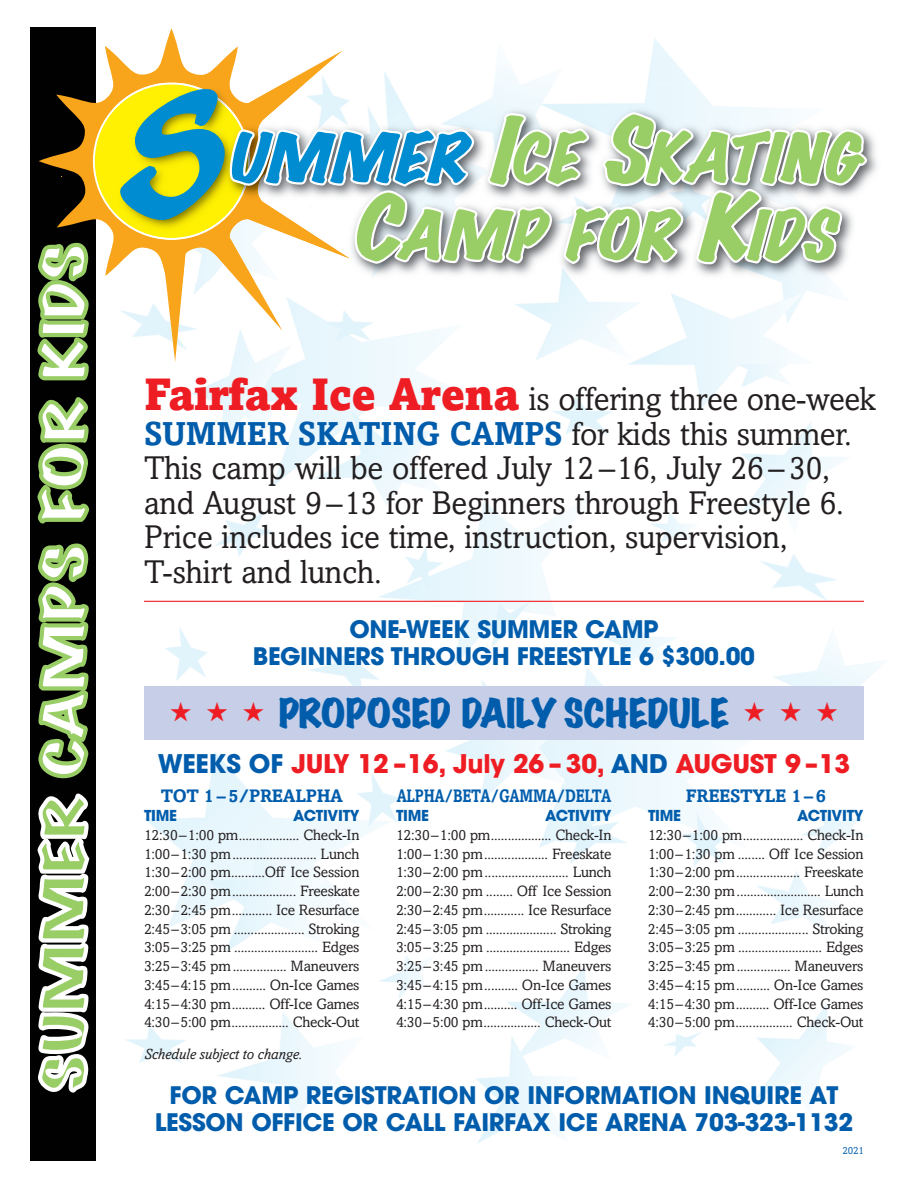
<style>
.page{position:relative;width:918px;height:1188px;background:#fff}
.page>*{position:absolute;margin:0;border:0;box-sizing:border-box;transform-origin:0 0}
.t1{font:36px "Marker Felt Wide";letter-spacing:-.005em;color:#015dac;scale:1.1 1}
.t2{font:33px/34.5px "Amasis";letter-spacing:-.005em;color:#231f20}
.t3{font:700 25.5px "Avant Garde";letter-spacing:-.015em;color:#ee1d23}
.t4{font:700 24px/27px "Avant Garde";letter-spacing:-.015em;color:#015dac;text-align:center}
.t5{font:700 18px "Amasis";letter-spacing:-.015em;color:#015dac}
.t6{font:700 18px "Amasis";letter-spacing:-.015em;color:#015dac;scale:.8 1}
.t7{font:15px/18.8px "Amasis";letter-spacing:-.015em;color:#231f20;text-align:justify}
.t8{font:700 15px "Avant Garde";letter-spacing:-.02em;color:#015dac}
.t9{font:italic 15px "Amasis";letter-spacing:-.01em;color:#231f20}
.t10{font:10.5px "Amasis";color:#015dac}
.s1{font-weight:900;font-size:45px;color:#ee1d23}
.s2{font-weight:700;color:#015dac}
.s3{color:#015dac}
</style>
<div class="page">
<img style="left:126px;top:37px;width:760px;height:1106px">
<div style="left:30px;top:27px;width:66px;height:1134px;background:#010101"></div>
<svg style="left:37px;top:398px;width:53px;height:126px"></svg>
<svg style="left:37px;top:543px;width:53px;height:550px"></svg>
<svg style="left:105px;top:28px;width:245px;height:36px"></svg>
<img style="left:866px;top:84px;width:18px;height:198px">
<svg style="left:37px;top:64px;width:829px;height:318px"></svg>
<div style="left:144px;top:686px;width:720px;height:54px;background:#c7cfe8"></div>
<hr style="left:144px;top:601px;width:720px;height:1px;background:#ee1d23">
<p class="t2" style="left:144px;top:385px;width:733px"><span class="s1">Fairfax Ice Arena</span> is offering three one-week <span class="s2">SUMMER SKATING CAMPS</span> for kids this summer.<br>This camp will be offered July 12 –16, July 26 – 30, and August 9 –13 for Beginners through Freestyle 6.<br>Price includes ice time, instruction, supervision, T-shirt and lunch.</p>
<h3 class="t4" style="left:253px;top:619px;width:503px">ONE-WEEK SUMMER CAMP<br>BEGINNERS THROUGH FREESTYLE 6 $300.00</h3>
<h1 class="t1" style="left:170px;top:693px;width:609px"><sup>★</sup> <sup>★</sup> <sup>★</sup> PROPOSED DAILY SCHEDULE <sup>★</sup> <sup>★</sup> <sup>★</sup></h1>
<h3 class="t3" style="left:158px;top:754px;width:694px"><span class="s3">WEEKS OF</span> JULY 12 –16, July 26 – 30, <span class="s3">AND</span> AUGUST 9 –13</h3>
<p class="t5" style="left:161px;top:790px;width:183px">TOT 1 – 5/PREALPHA</p>
<p class="t8" style="left:144px;top:810px;width:35px">TIME</p>
<p class="t8" style="left:293px;top:810px;width:68px">ACTIVITY</p>
<p class="t7" style="left:144px;top:827px;width:217px">12:30–1:00 pm.................. Check-In 1:00–1:30 pm......................... Lunch 1:30–2:00 pm..........Off Ice Session 2:00–2:30 pm................... Freeskate 2:30–2:45 pm............ Ice Resurface 2:45–3:05 pm ..................... Stroking 3:05–3:25 pm ......................... Edges 3:25–3:45 pm................ Maneuvers 3:45–4:15 pm.......... On-Ice Games 4:15–4:30 pm.......... Off-Ice Games 4:30–5:00 pm................. Check-Out</p>
<p class="t6" style="left:397px;top:790px;width:270px">ALPHA/BETA/GAMMA/DELTA</p>
<p class="t8" style="left:396px;top:810px;width:35px">TIME</p>
<p class="t8" style="left:545px;top:810px;width:68px">ACTIVITY</p>
<p class="t7" style="left:396px;top:827px;width:217px">12:30–1:00 pm.................. Check-In 1:00–1:30 pm................... Freeskate 1:30–2:00 pm......................... Lunch 2:00–2:30 pm ........ Off Ice Session 2:30–2:45 pm............ Ice Resurface 2:45–3:05 pm ..................... Stroking 3:05–3:25 pm ......................... Edges 3:25–3:45 pm................ Maneuvers 3:45–4:15 pm.......... On-Ice Games 4:15–4:30 pm.......... Off-Ice Games 4:30–5:00 pm................. Check-Out</p>
<p class="t5" style="left:686px;top:790px;width:142px">FREESTYLE 1 – 6</p>
<p class="t8" style="left:648px;top:810px;width:35px">TIME</p>
<p class="t8" style="left:797px;top:810px;width:68px">ACTIVITY</p>
<p class="t7" style="left:648px;top:827px;width:217px">12:30–1:00 pm.................. Check-In 1:00–1:30 pm ........ Off Ice Session 1:30–2:00 pm................... Freeskate 2:00–2:30 pm......................... Lunch 2:30–2:45 pm............ Ice Resurface 2:45–3:05 pm ..................... Stroking 3:05–3:25 pm ......................... Edges 3:25–3:45 pm................ Maneuvers 3:45–4:15 pm.......... On-Ice Games 4:15–4:30 pm.......... Off-Ice Games 4:30–5:00 pm................. Check-Out</p>
<p class="t9" style="left:144px;top:1049px;width:160px">Schedule subject to change.</p>
<h3 class="t4" style="left:155px;top:1085px;width:700px">FOR CAMP REGISTRATION OR INFORMATION INQUIRE AT<br>LESSON OFFICE OR CALL FAIRFAX ICE ARENA 703-323-1132</h3>
<p class="t10" style="left:842px;top:1146px;width:23px">2021</p>
</div>
